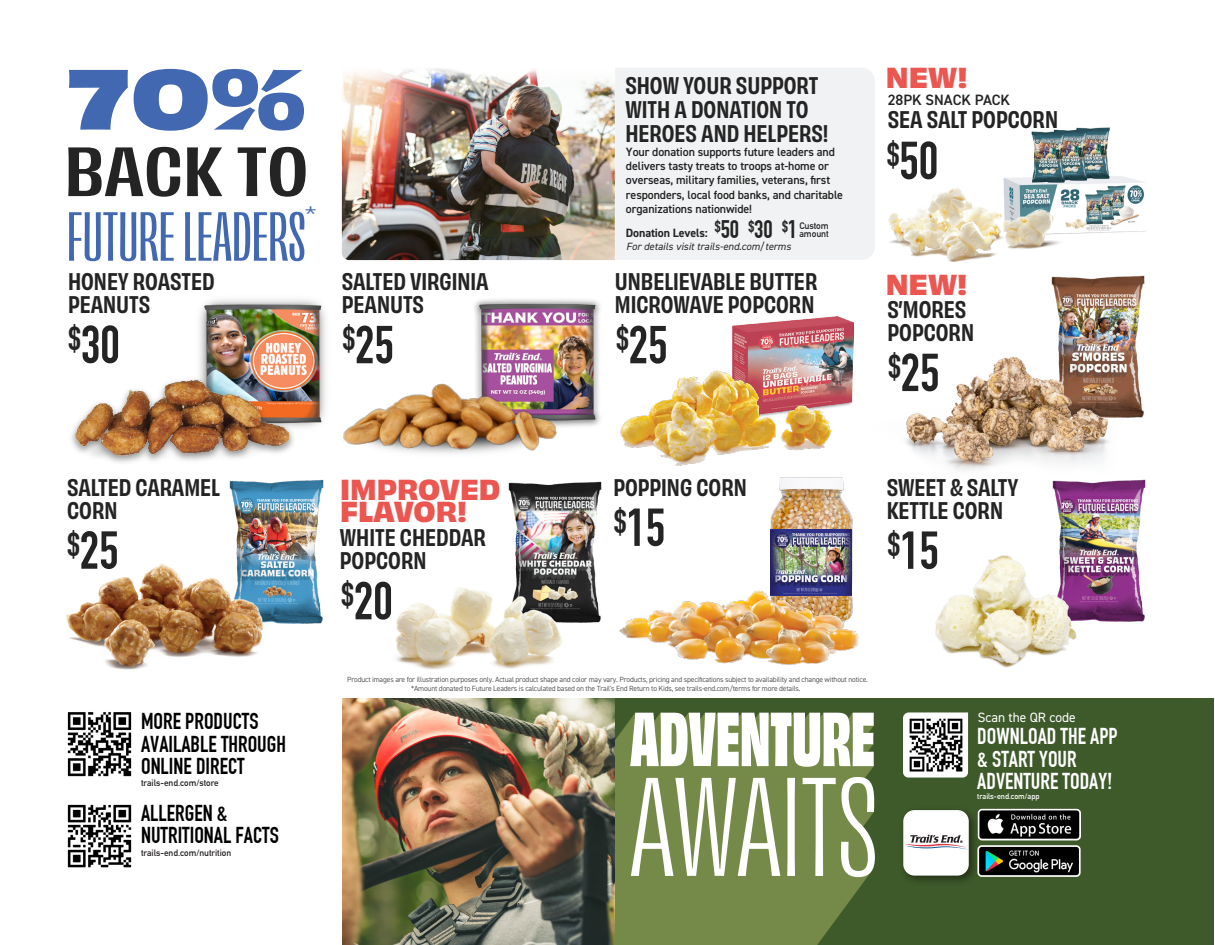
<style>
.page{position:relative;width:1215px;height:945px;background:#fff}
.page>*{position:absolute;margin:0;border:0;box-sizing:border-box;transform-origin:0 0}
.t1{font:condensed 130.8px "Obviously";color:#fff;scale:1.08 1}
.t2{font:700 79.65px "Obviously";color:#4268b2;scale:1.29 1}
.t3{font:71.25px "Obviously Cond Blck";color:#fff;scale:1.18 1}
.t4{font:64.95px "Obviously Cond Semi";color:#242424;scale:1.77 1}
.t5{font:64.65px "Obviously Comp Medi";color:#4268b2;scale:1.57 1}
.t6{font:700 52.5px "DIN Condensed";color:#242424}
.t7{font:700 27px/22.5px "Obviously";color:#eb5651}
.t8{font:700 24.9px "DIN Condensed";color:#242424}
.t9{font:22.5px/22.5px "Obviously Narw Semi";color:#242424}
.t10{font:700 22.5px/22.5px "DIN Condensed";color:#000}
.t11{font:700 22.5px/22.5px "DIN Condensed";color:#fff}
.t12{font:600 15px "DIN2014";color:#242424}
.t13{font:13.5px "DIN2014";color:#fff}
.t14{font:12.6px "Obviously";color:#4268b2;scale:1.29 1}
.t15{font:600 12px/14.4px "DIN2014";letter-spacing:-.01em;color:#242424}
.t16{font:700 12px "DIN2014";letter-spacing:-.01em;color:#242424}
.t17{font:italic 10.5px "DIN2014";color:#242424}
.t18{font:700 9.3px/7.8px "DIN Alternate";letter-spacing:-.01em;color:#242424}
.t19{font:700 9px "DIN Alternate";color:#231f20}
.t20{font:700 7.8px "DIN Alternate";color:#fff}
.t21{font:7.5px/9px "DIN2014";letter-spacing:-.025em;color:#242424;text-align:center}
</style>
<div class="page">
<img style="left:67px;top:712px;width:65px;height:65px">
<img style="left:67px;top:804px;width:65px;height:64px">
<div style="left:615px;top:68px;width:260px;height:192px;background:#f1f2f3"></div>
<img style="left:342px;top:68px;width:273px;height:192px">
<img style="left:733px;top:317px;width:120px;height:90px">
<img style="left:620px;top:362px;width:220px;height:104px">
<img style="left:229px;top:480px;width:94px;height:144px">
<img style="left:66px;top:564px;width:198px;height:106px">
<img style="left:1052px;top:479px;width:94px;height:143px">
<img style="left:935px;top:546px;width:154px;height:122px">
<img style="left:512px;top:481px;width:90px;height:142px">
<img style="left:396px;top:586px;width:167px;height:84px">
<div style="left:615px;top:699px;width:599px;height:246px;background:#3e592a"></div>
<div style="left:615px;top:713px;width:259px;height:232px;background:#758a48"></div>
<img style="left:903px;top:712px;width:65px;height:66px">
<img style="left:903px;top:810px;width:71px;height:71px">
<div style="left:903px;top:810px;width:66px;height:66px;background:#fff;border-radius:11px"></div>
<svg style="left:905px;top:835px;width:61px;height:14px"></svg>
<svg style="left:977px;top:808px;width:104px;height:69px;background:#595d56"></svg>
<img style="left:979px;top:847px;width:100px;height:28px">
<img style="left:1051px;top:275px;width:94px;height:143px">
<img style="left:905px;top:307px;width:223px;height:174px">
<img style="left:474px;top:299px;width:126px;height:127px">
<img style="left:311px;top:362px;width:275px;height:137px">
<img style="left:370px;top:374px;width:195px;height:85px">
<img style="left:1003px;top:127px;width:143px;height:107px">
<img style="left:888px;top:184px;width:176px;height:78px">
<img style="left:342px;top:699px;width:273px;height:246px">
<img style="left:311px;top:254px;width:59px;height:218px">
<img style="left:199px;top:288px;width:140px;height:147px">
<img style="left:108px;top:373px;width:191px;height:90px">
<img style="left:71px;top:373px;width:226px;height:86px">
<img style="left:770px;top:477px;width:83px;height:106px">
<img style="left:781px;top:530px;width:61px;height:53px">
<svg style="left:771px;top:530px;width:10px;height:53px"></svg>
<svg style="left:842px;top:530px;width:10px;height:53px"></svg>
<img style="left:601px;top:583px;width:258px;height:82px">
<h2 class="t2" style="left:67px;top:35px;width:186px">70%</h2>
<h3 class="t4" style="left:64px;top:126px;width:139px">BACK TO</h3>
<h3 class="t5" style="left:67px;top:194px;width:154px">FUTURE LEADERS</h3>
<h3 class="t14" style="left:306px;top:201px;width:10px">*</h3>
<h3 class="t9" style="left:68px;top:269px;width:148px">HONEY ROASTED<br>PEANUTS</h3>
<h3 class="t6" style="left:69px;top:314px;width:53px"><sup>$</sup>30</h3>
<h3 class="t7" style="left:886px;top:64px;width:83px">NEW!</h3>
<h3 class="t9" style="left:625px;top:71px;width:205px;line-height:24px">SHOW YOUR SUPPORT<br>WITH A DONATION TO<br>HEROES AND HELPERS!</h3>
<h3 class="t12" style="left:888px;top:90px;width:124px">28PK SNACK PACK</h3>
<h3 class="t9" style="left:888px;top:106px;width:172px">SEA SALT POPCORN</h3>
<h3 class="t6" style="left:887px;top:130px;width:53px"><sup>$</sup>50</h3>
<h3 class="t15" style="left:626px;top:144px;width:219px">Your donation supports future leaders and delivers tasty treats to troops at-home or overseas, military families, veterans, first responders, local food banks, and charitable organizations nationwide!</h3>
<h3 class="t16" style="left:626px;top:225px;width:83px">Donation Levels:</h3>
<h3 class="t9" style="left:615px;top:269px;width:204px">UNBELIEVABLE BUTTER<br>MICROWAVE POPCORN</h3>
<h3 class="t6" style="left:616px;top:314px;width:53px"><sup>$</sup>25</h3>
<h3 class="t8" style="left:715px;top:214px;width:84px"><sup>$</sup>50 <sup>$</sup>30 <sup>$</sup>1</h3>
<h3 class="t17" style="left:626px;top:240px;width:166px">For details visit trails-end.com/terms</h3>
<p class="t18" style="left:799px;top:221px;width:31px">Custom amount</p>
<h3 class="t9" style="left:342px;top:269px;width:149px">SALTED VIRGINIA</h3>
<h3 class="t7" style="left:886px;top:271px;width:83px">NEW!</h3>
<h3 class="t9" style="left:342px;top:291px;width:84px">PEANUTS</h3>
<h3 class="t6" style="left:343px;top:314px;width:53px"><sup>$</sup>25</h3>
<h3 class="t9" style="left:888px;top:297px;width:88px">S’MORES<br>POPCORN</h3>
<h3 class="t6" style="left:888px;top:342px;width:53px"><sup>$</sup>25</h3>
<h3 class="t9" style="left:613px;top:474px;width:135px">POPPING CORN</h3>
<h3 class="t6" style="left:614px;top:497px;width:53px"><sup>$</sup>15</h3>
<h3 class="t7" style="left:340px;top:476px;width:162px">IMPROVED<br>FLAVOR!</h3>
<h3 class="t9" style="left:67px;top:475px;width:154px">SALTED CARAMEL<br>CORN</h3>
<h3 class="t9" style="left:887px;top:475px;width:133px">SWEET &amp; SALTY<br>KETTLE CORN</h3>
<h3 class="t6" style="left:888px;top:520px;width:53px"><sup>$</sup>15</h3>
<h3 class="t9" style="left:340px;top:525px;width:147px">WHITE CHEDDAR<br>POPCORN</h3>
<h3 class="t6" style="left:342px;top:570px;width:53px"><sup>$</sup>20</h3>
<h3 class="t6" style="left:67px;top:520px;width:53px"><sup>$</sup>25</h3>
<h3 class="t10" style="left:141px;top:710px;width:146px">MORE PRODUCTS<br>AVAILABLE THROUGH<br>ONLINE DIRECT</h3>
<p class="t19" style="left:141px;top:776px;width:79px">trails-end.com/store</p>
<h3 class="t10" style="left:141px;top:802px;width:139px">ALLERGEN &amp;<br>NUTRITIONAL FACTS</h3>
<p class="t19" style="left:141px;top:846px;width:92px">trails-end.com/nutrition</p>
<p class="t21" style="left:347px;top:675px;width:522px">Product images are for illustration purposes only. Actual product shape and color may vary. Products, pricing and specifications subject to availability and change without notice. *Amount donated to Future Leaders is calculated based on the Trail's End Return to Kids, see trails-end.com/terms for more details.</p>
<h3 class="t3" style="left:630px;top:688px;width:209px">ADVENTURE</h3>
<h1 class="t1" style="left:630px;top:738px;width:232px">AWAITS</h1>
<h3 class="t13" style="left:978px;top:709px;width:100px">Scan the QR code</h3>
<h3 class="t11" style="left:977px;top:725px;width:142px">DOWNLOAD THE APP &amp; START YOUR<br>ADVENTURE TODAY!</h3>
<p class="t20" style="left:977px;top:790px;width:64px">trails-end.com/app</p>
</div>
